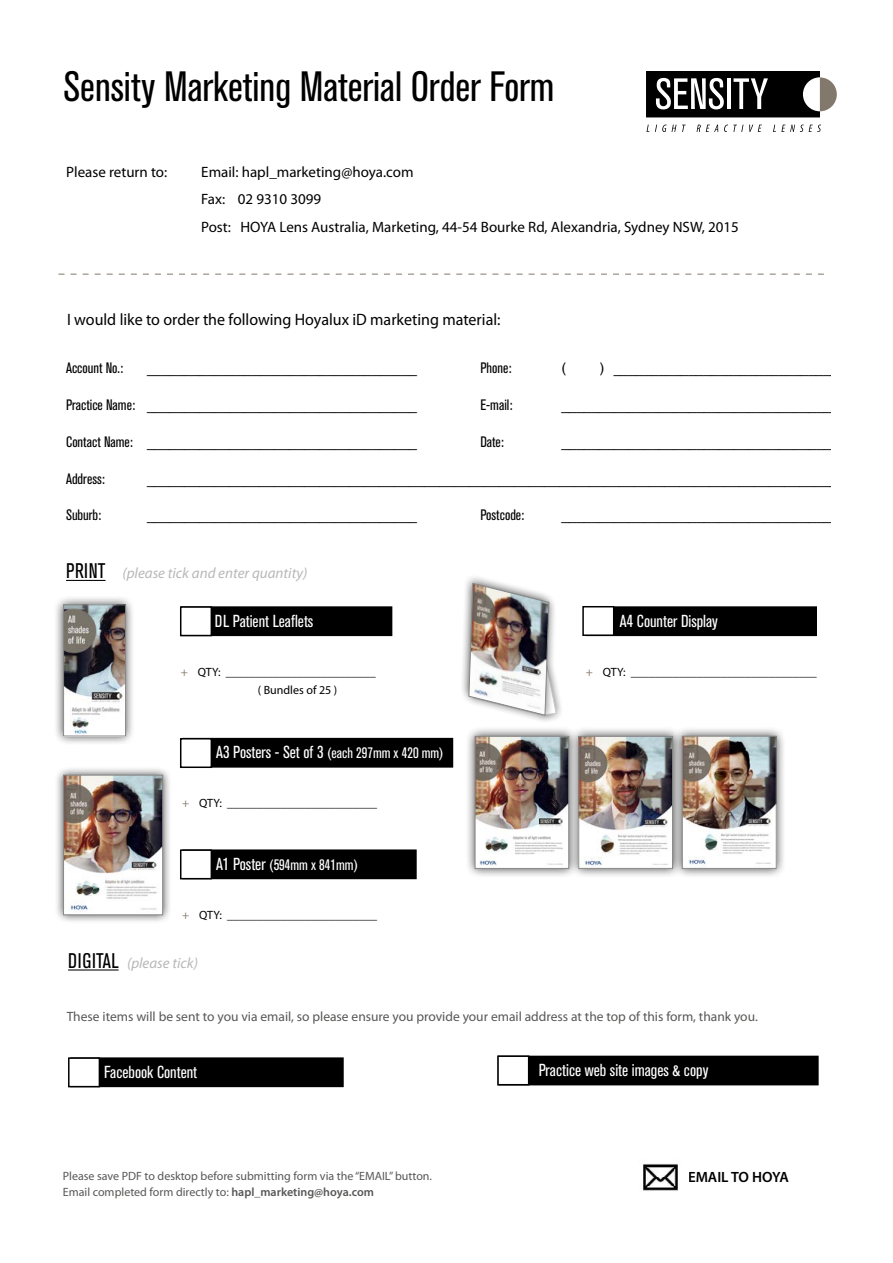
<style>
.page{position:relative;width:893px;height:1263px;background:#fff}
.page>*{position:absolute;margin:0;border:0;box-sizing:border-box;transform-origin:0 0}
.t1{font:condensed 42px "Akzidenz Grotesk BE";color:#000}
.t2{font:condensed 17.25px "Akzidenz Grotesk BE";color:#fff}
.t3{font:16.5px "Myriad Pro";color:#000}
.t4{font:condensed 15px "Akzidenz Grotesk BE";color:#000}
.t5{font:15px/27.8px "Myriad Pro";color:#000}
.t6{font:condensed 15px "Akzidenz Grotesk BE";color:#fff}
.t7{font:italic 15px "Myriad Pro";color:#b9b8b8}
.t8{font:600 14.85px "Myriad Pro";letter-spacing:-.005em;color:#000}
.t9{font:13.5px "Myriad Pro";color:#575756}
.t10{font:12px/18px "Myriad Pro";color:#000}
.t11{font:12px "Myriad Pro";color:#575756}
.s1{font-family:"Akzidenz Grotesk BE";font-style:normal;font-stretch:condensed;font-size:21px;color:#000}
.s2{color:#82786b}
.s3{font-size:17.25px}
.s4{font-weight:600}
</style>
<div class="page">
<img style="left:642px;top:1163px;width:36px;height:28px">
<div style="left:181px;top:606px;width:211px;height:30px;background:#000"></div>
<div style="left:586px;top:606px;width:249px;height:30px;background:#000"></div>
<div style="left:182px;top:738px;width:271px;height:30px;background:#000"></div>
<div style="left:70px;top:1057px;width:274px;height:30px;background:#000"></div>
<div style="left:818px;top:534px;width:28px;height:142px;background:#fff"></div>
<svg style="left:58px;top:274px;width:766px;height:1px"></svg>
<div style="left:182px;top:849px;width:235px;height:30px;background:#000"></div>
<hr style="left:66px;top:580px;width:40px;height:1px;background:#000">
<hr style="left:68px;top:969px;width:51px;height:1px;background:#000">
<div style="left:498px;top:1056px;width:321px;height:29px;background:#000"></div>
<div style="left:181px;top:607px;width:30px;height:28px;background:#fff"></div>
<div style="left:180px;top:606px;width:32px;height:30px;border:2px solid #000"></div>
<div style="left:583px;top:607px;width:31px;height:28px;background:#fff"></div>
<div style="left:582px;top:606px;width:32px;height:30px;border:2px solid #000"></div>
<div style="left:181px;top:739px;width:30px;height:28px;background:#fff"></div>
<div style="left:180px;top:738px;width:32px;height:30px;border:2px solid #000"></div>
<div style="left:181px;top:850px;width:30px;height:29px;background:#fff"></div>
<div style="left:180px;top:849px;width:32px;height:30px;border:2px solid #000"></div>
<div style="left:498px;top:1056px;width:31px;height:29px;background:#fff"></div>
<div style="left:497px;top:1055px;width:32px;height:30px;border:2px solid #000"></div>
<div style="left:69px;top:1058px;width:30px;height:28px;background:#fff"></div>
<div style="left:68px;top:1057px;width:32px;height:30px;border:2px solid #000"></div>
<svg style="left:646px;top:71px;width:191px;height:46px"></svg>
<svg style="left:646px;top:125px;width:3px;height:7px"></svg>
<svg style="left:655px;top:125px;width:21px;height:7px"></svg>
<svg style="left:682px;top:125px;width:4px;height:7px"></svg>
<svg style="left:697px;top:125px;width:21px;height:7px"></svg>
<svg style="left:724px;top:125px;width:19px;height:7px"></svg>
<svg style="left:749px;top:125px;width:13px;height:7px"></svg>
<svg style="left:773px;top:125px;width:48px;height:7px"></svg>
<div style="left:54px;top:595px;width:82px;height:151px;background:#000;opacity:.75"></div>
<img style="left:65px;top:607px;width:59px;height:127px">
<div style="left:63px;top:605px;width:63px;height:131px;border:1px solid #878787"></div>
<div style="left:54px;top:766px;width:118px;height:158px;background:#000;opacity:.75"></div>
<img style="left:65px;top:777px;width:96px;height:136px">
<div style="left:63px;top:775px;width:100px;height:140px;border:1px solid #878787"></div>
<div style="left:465px;top:726px;width:114px;height:153px;background:#000;opacity:.75"></div>
<img style="left:477px;top:738px;width:90px;height:129px">
<div style="left:475px;top:736px;width:94px;height:133px;border:1px solid #878787"></div>
<div style="left:569px;top:727px;width:114px;height:151px;background:#000;opacity:.75"></div>
<img style="left:580px;top:738px;width:91px;height:129px">
<div style="left:578px;top:736px;width:95px;height:133px;border:1px solid #878787"></div>
<div style="left:673px;top:726px;width:114px;height:153px;background:#000;opacity:.75"></div>
<img style="left:684px;top:738px;width:90px;height:128px">
<div style="left:682px;top:736px;width:94px;height:132px;border:1px solid #878787"></div>
<img style="left:462px;top:577px;width:106px;height:150px">
<h1 class="t1" style="left:64px;top:63px;width:492px">Sensity Marketing Material Order Form</h1>
<p class="t5" style="left:66px;top:157px;width:103px">Please return to:</p>
<p class="t5" style="left:201px;top:157px;width:539px">Email: hapl_marketing@hoya.com<br>Fax: 02 9310 3099<br>Post: HOYA Lens Australia, Marketing, 44-54 Bourke Rd, Alexandria, Sydney NSW, 2015</p>
<p class="t3" style="left:67px;top:309px;width:435px">I would like to order the following Hoyalux iD marketing material:</p>
<p class="t4" style="left:480px;top:360px;width:33px">Phone:</p>
<p class="t4" style="left:561px;top:360px;width:6px">(</p>
<p class="t4" style="left:600px;top:360px;width:240px">) ______________________________</p>
<p class="t4" style="left:480px;top:397px;width:34px">E-mail:</p>
<p class="t4" style="left:561px;top:397px;width:271px">____________________________________</p>
<p class="t4" style="left:480px;top:433px;width:25px">Date:</p>
<p class="t4" style="left:561px;top:433px;width:271px">____________________________________</p>
<p class="t4" style="left:66px;top:360px;width:59px">Account No.:</p>
<p class="t4" style="left:147px;top:360px;width:271px">____________________________________</p>
<p class="t4" style="left:66px;top:397px;width:352px">Practice Name: ____________________________________</p>
<p class="t4" style="left:66px;top:433px;width:352px">Contact Name: ____________________________________</p>
<p class="t4" style="left:66px;top:470px;width:40px">Address:</p>
<p class="t4" style="left:147px;top:470px;width:692px">____________________________________________________________________________________________</p>
<p class="t4" style="left:66px;top:507px;width:37px">Suburb:</p>
<p class="t4" style="left:147px;top:507px;width:271px">____________________________________</p>
<p class="t4" style="left:480px;top:507px;width:46px">Postcode:</p>
<p class="t4" style="left:561px;top:507px;width:271px">____________________________________</p>
<p class="t7" style="left:66px;top:564px;width:243px"><span class="s1">PRINT</span> (please tick and enter quantity)</p>
<p class="t2" style="left:215px;top:611px;width:100px">DL Patient Leaflets</p>
<p class="t10" style="left:258px;top:662px;width:120px;text-indent:-77px"><span class="s2">+</span> QTY: _________________________ ( Bundles of 25 )</p>
<p class="t6" style="left:216px;top:745px;width:229px"><span class="s3">A3 Posters - Set of 3</span> (each 297mm x 420 mm)</p>
<p class="t10" style="left:182px;top:794px;width:196px"><span class="s2">+</span> QTY: _________________________</p>
<p class="t6" style="left:216px;top:856px;width:143px"><span class="s3">A1 Poster</span> (594mm x 841mm)</p>
<p class="t10" style="left:182px;top:905px;width:196px"><span class="s2">+</span> QTY: _________________________</p>
<p class="t7" style="left:68px;top:953px;width:131px"><span class="s1">DIGITAL</span> (please tick)</p>
<p class="t2" style="left:620px;top:611px;width:100px">A4 Counter Display</p>
<p class="t10" style="left:586px;top:662px;width:232px"><span class="s2">+</span> QTY: _______________________________</p>
<p class="t9" style="left:67px;top:1008px;width:693px">These items will be sent to you via email, so please ensure you provide your email address at the top of this form, thank you.</p>
<p class="t2" style="left:104px;top:1062px;width:95px">Facebook Content</p>
<p class="t2" style="left:539px;top:1060px;width:171px">Practice web site images &amp; copy</p>
<p class="t11" style="left:63px;top:1168px;width:371px">Please save PDF to desktop before submitting form via the “EMAIL” button.</p>
<p class="t8" style="left:688px;top:1168px;width:102px">EMAIL TO HOYA</p>
<p class="t11" style="left:63px;top:1185px;width:313px">Email completed form directly to: <span class="s4">hapl_marketing@hoya.com</span></p>
</div>
